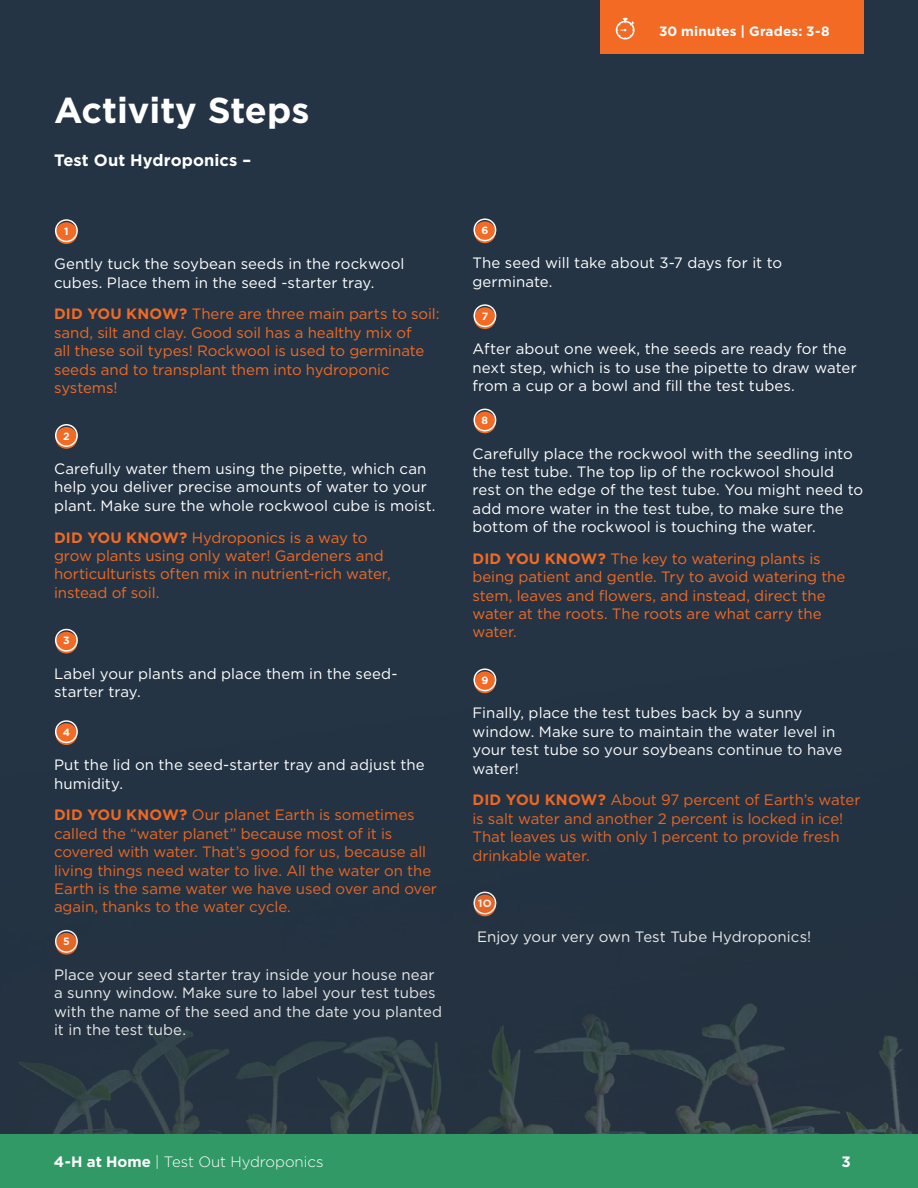
<style>
.page{position:relative;width:918px;height:1188px;background:#fff}
.page>*{position:absolute;margin:0;border:0;box-sizing:border-box;transform-origin:0 0}
.t1{font:700 36px "Gotham";color:#fff}
.t2{font:700 16.5px "Gotham";letter-spacing:.01em;color:#fff}
.t3{font:15px/18.3px "Gotham";letter-spacing:.005em;color:#fff}
.t4{font:15px/18.3px "Gotham";letter-spacing:-.005em;color:#f26a24}
.t5{font:300 15px "Gotham";letter-spacing:-.005em;color:#fff}
.t6{font:700 15px "Gotham";color:#fff}
.t7{font:700 13.5px "Gotham";letter-spacing:.01em;color:#fff}
.t8{font:700 10.5px "Gotham";color:#fff}
.s1{font-weight:700}
</style>
<div class="page">
<div style="left:0;top:0;width:918px;height:1134px;background:#243444"></div>
<div style="left:56px;top:222px;width:21px;height:22px;background:#f26a24;border-radius:50%"></div>
<div style="left:55px;top:219px;width:23px;height:23px;border:2px solid #fff;border-radius:50%"></div>
<div style="left:56px;top:427px;width:21px;height:22px;background:#f26a24;border-radius:50%"></div>
<div style="left:55px;top:424px;width:23px;height:23px;border:2px solid #fff;border-radius:50%"></div>
<div style="left:56px;top:632px;width:21px;height:22px;background:#f26a24;border-radius:50%"></div>
<div style="left:55px;top:629px;width:23px;height:23px;border:2px solid #fff;border-radius:50%"></div>
<div style="left:474px;top:221px;width:22px;height:22px;background:#f26a24;border-radius:50%"></div>
<div style="left:473px;top:218px;width:23px;height:23px;border:2px solid #fff;border-radius:50%"></div>
<svg style="left:474px;top:307px;width:22px;height:22px"></svg>
<div style="left:473px;top:304px;width:23px;height:23px;border:2px solid #fff;border-radius:50%"></div>
<div style="left:474px;top:412px;width:22px;height:21px;background:#f26a24;border-radius:50%"></div>
<div style="left:473px;top:409px;width:23px;height:22px;border:2px solid #fff;border-radius:50%"></div>
<img style="left:18px;top:648px;width:895px;height:486px">
<div style="left:601px;top:0;width:263px;height:54px;background:#f26a24"></div>
<svg style="left:616px;top:18px;width:19px;height:21px"></svg>
<div style="left:0;top:1134px;width:918px;height:54px;background:#319966"></div>
<h1 class="t1" style="left:54px;top:87px;width:257px">Activity Steps</h1>
<p class="t2" style="left:54px;top:149px;width:199px">Test Out Hydroponics –</p>
<p class="t8" style="left:64px;top:224px;width:6px">1</p>
<p class="t3" style="left:54px;top:254px;width:352px">Gently tuck the soybean seeds in the rockwool cubes. Place them in the seed -starter tray.</p>
<p class="t4" style="left:54px;top:305px;width:387px"><span class="s1">DID YOU KNOW?</span> There are three main parts to soil: sand, silt and clay. Good soil has a healthy mix of<br>all these soil types! Rockwool is used to germinate seeds and to transplant them into hydroponic systems!</p>
<p class="t8" style="left:63px;top:429px;width:8px">2</p>
<p class="t3" style="left:54px;top:459px;width:383px">Carefully water them using the pipette, which can help you deliver precise amounts of water to your plant. Make sure the whole rockwool cube is moist.</p>
<p class="t4" style="left:54px;top:528px;width:338px"><span class="s1">DID YOU KNOW?</span> Hydroponics is a way to grow plants using only water! Gardeners and horticulturists often mix in nutrient-rich water, instead of soil.</p>
<p class="t8" style="left:63px;top:634px;width:8px">3</p>
<p class="t3" style="left:54px;top:664px;width:345px">Label your plants and place them in the seed&shy;starter tray.</p>
<p class="t8" style="left:63px;top:725px;width:9px">4</p>
<p class="t3" style="left:54px;top:755px;width:372px">Put the lid on the seed-starter tray and adjust the humidity.</p>
<p class="t4" style="left:54px;top:806px;width:384px"><span class="s1">DID YOU KNOW?</span> Our planet Earth is sometimes called the “water planet” because most of it is covered with water. That’s good for us, because all living things need water to live. All the water on the Earth is the same water we have used over and over again, thanks to the water cycle.</p>
<p class="t8" style="left:63px;top:935px;width:8px">5</p>
<p class="t3" style="left:54px;top:965px;width:390px">Place your seed starter tray inside your house near a sunny window. Make sure to label your test tubes with the name of the seed and the date you planted it in the test tube.</p>
<p class="t8" style="left:481px;top:223px;width:8px">6</p>
<p class="t7" style="left:659px;top:22px;width:172px">30 minutes | Grades: 3-8</p>
<p class="t3" style="left:472px;top:254px;width:311px">The seed will take about 3-7 days for it to germinate.</p>
<p class="t8" style="left:482px;top:309px;width:8px">7</p>
<p class="t3" style="left:472px;top:340px;width:386px">After about one week, the seeds are ready for the next step, which is to use the pipette to draw water from a cup or a bowl and fill the test tubes.</p>
<p class="t8" style="left:482px;top:413px;width:8px">8</p>
<p class="t3" style="left:472px;top:444px;width:392px">Carefully place the rockwool with the seedling into the test tube. The top lip of the rockwool should rest on the edge of the test tube. You might need to add more water in the test tube, to make sure the bottom of the rockwool is touching the water.</p>
<p class="t4" style="left:472px;top:549px;width:374px"><span class="s1">DID YOU KNOW?</span> The key to watering plants is being patient and gentle. Try to avoid watering the stem, leaves and flowers, and instead, direct the water at the roots. The roots are what carry the water.</p>
<p class="t8" style="left:481px;top:673px;width:8px">9</p>
<p class="t3" style="left:472px;top:704px;width:371px">Finally, place the test tubes back by a sunny window. Make sure to maintain the water level in your test tube so your soybeans continue to have water!</p>
<p class="t4" style="left:472px;top:791px;width:389px"><span class="s1">DID YOU KNOW?</span> About 97 percent of Earth’s water is salt water and another 2 percent is locked in ice!<br>That leaves us with only 1 percent to provide fresh drinkable water.</p>
<p class="t8" style="left:478px;top:896px;width:15px">1O</p>
<p class="t3" style="left:477px;top:927px;width:336px">Enjoy your very own Test Tube Hydroponics!</p>
<p class="t5" style="left:54px;top:1152px;width:271px"><span class="s1">4-H at Home</span> | Test Out Hydroponics</p>
<p class="t6" style="left:842px;top:1152px;width:11px">3</p>
</div>
